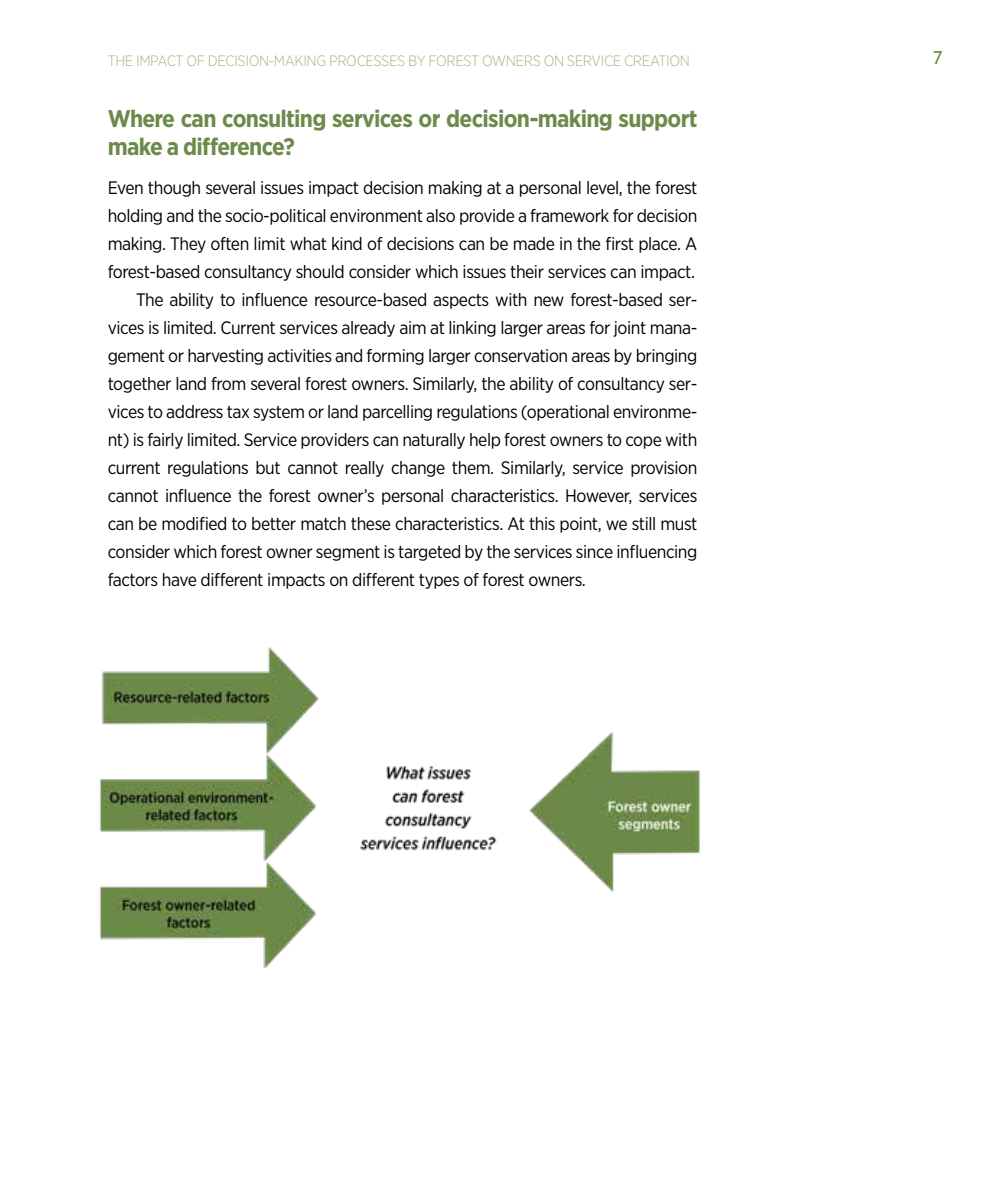
<style>
.page{position:relative;width:998px;height:1191px;background:#fff}
.page>*{position:absolute;margin:0;border:0;box-sizing:border-box;transform-origin:0 0}
.t1{font:700 24px/27.6px "Gotham Narrow";letter-spacing:-.03em;color:#6c8a49}
.t2{font:18px/28px "Gotham Narrow";letter-spacing:-.025em;color:#000;text-align:justify}
.t3{font:18px "Trebuchet MS";color:#6c8a49}
.t4{font:300 15px "Gotham Narrow";letter-spacing:-.025em;color:#adb27d}
</style>
<div class="page">
<img style="left:99px;top:647px;width:601px;height:320px">
<p class="t4" style="left:108px;top:51px;width:584px">THE IMPACT OF DECISION-MAKING PROCESSES BY FOREST OWNERS ON SERVICE CREATION</p>
<p class="t3" style="left:933px;top:47px;width:11px">7</p>
<h4 class="t1" style="left:108px;top:104px;width:591px">Where can consulting services or decision-making support make a diference?</h4>
<p class="t2" style="left:108px;top:173px;width:591px">Even though several issues impact decision making at a personal level, the forest holding and the socio-political environment also provide a framework for decision making. They often limit what kind of decisions can be made in the frst place. A forest-based consultancy should consider which issues their services can impact.</p>
<p class="t2" style="left:108px;top:285px;width:591px;text-indent:28px">The ability to infuence resource-based aspects with new forest-based ser&shy;vices is limited. Current services already aim at linking larger areas for joint mana&shy;gement or harvesting activities and forming larger conservation areas by bringing together land from several forest owners. Similarly, the ability of consultancy ser&shy;vices to address tax system or land parcelling regulations (operational environme&shy;nt) is fairly limited. Service providers can naturally help forest owners to cope with current regulations but cannot really change them. Similarly, service provision cannot infuence the forest owner’s personal characteristics. However, services can be modifed to better match these characteristics. At this point, we still must consider which forest owner segment is targeted by the services since infuencing factors have diferent impacts on diferent types of forest owners.</p>
</div>
